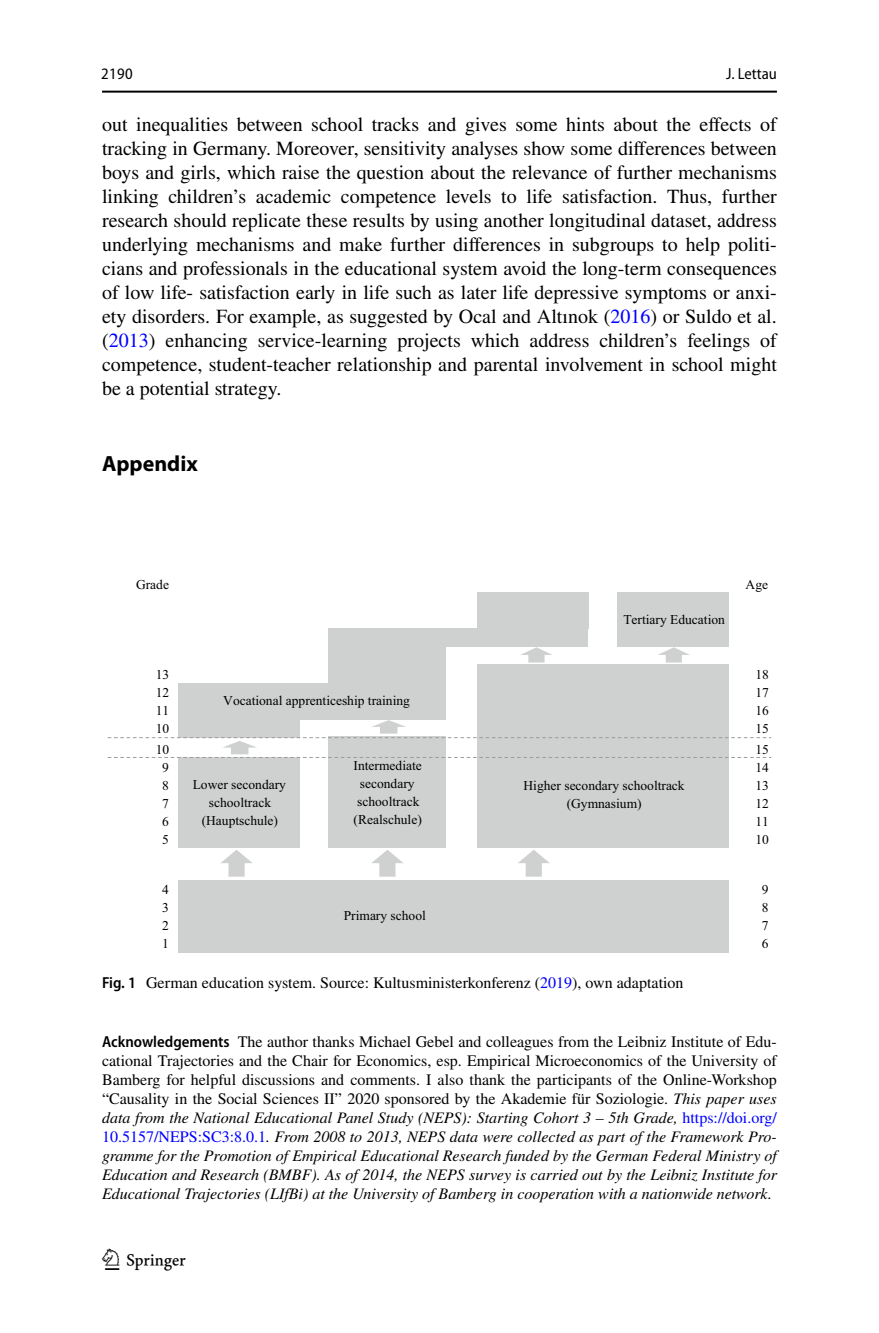
<style>
.page{position:relative;width:879px;height:1333px;background:#fff}
.page>*{position:absolute;margin:0;border:0;box-sizing:border-box;transform-origin:0 0}
.t1{font:30px "Springnew Regular 4";color:#000}
.t2{font:700 22px "Myriad Pro";color:#000}
.t3{font:20px/24px "STIX Regular 2";color:#000;text-align:justify}
.t4{font:italic 16px/19px "STIX";color:#000;text-align:justify}
.t5{font:16px/19px "STIX Regular 2";color:#000;text-align:justify}
.t6{font:16px "Myriad Pro Semi Cn 2";color:#000}
.t7{font:semi-condensed 16px "Myriad Pro";color:#000}
.t8{font:13.4px/18px "Times New Roman";color:#000;text-align:center}
.s1{color:#00f}
.s2{font-family:"Myriad Pro";font-weight:600;font-stretch:semi-condensed}
.s3{font-family:"STIX";font-style:italic}
.s4{font-family:"STIX Regular 2";font-style:normal;color:#00f}
</style>
<div class="page">
<hr style="left:102px;top:91px;width:675px;height:2px;background:#000">
<div style="left:477px;top:592px;width:111px;height:37px;background:#cfd0d0"></div>
<div style="left:617px;top:592px;width:111px;height:37px;background:#cfd0d0"></div>
<div style="left:328px;top:628px;width:260px;height:19px;background:#cfd0d0"></div>
<div style="left:617px;top:628px;width:111px;height:19px;background:#cfd0d0"></div>
<div style="left:328px;top:646px;width:118px;height:19px;background:#cfd0d0"></div>
<div style="left:328px;top:664px;width:118px;height:19px;background:#cfd0d0"></div>
<div style="left:477px;top:664px;width:251px;height:19px;background:#cfd0d0"></div>
<div style="left:178px;top:682px;width:268px;height:37px;background:#cfd0d0"></div>
<div style="left:477px;top:682px;width:251px;height:37px;background:#cfd0d0"></div>
<div style="left:178px;top:718px;width:122px;height:19px;background:#cfd0d0"></div>
<div style="left:477px;top:718px;width:251px;height:19px;background:#cfd0d0"></div>
<div style="left:178px;top:757px;width:122px;height:91px;background:#cfd0d0"></div>
<div style="left:328px;top:757px;width:118px;height:91px;background:#cfd0d0"></div>
<div style="left:477px;top:757px;width:251px;height:91px;background:#cfd0d0"></div>
<div style="left:178px;top:879px;width:550px;height:73px;background:#cfd0d0"></div>
<svg style="left:521px;top:647px;width:31px;height:15px"></svg>
<svg style="left:518px;top:850px;width:31px;height:26px"></svg>
<svg style="left:372px;top:850px;width:31px;height:26px"></svg>
<svg style="left:221px;top:850px;width:31px;height:26px"></svg>
<svg style="left:108px;top:720px;width:663px;height:38px"></svg>
<svg style="left:658px;top:647px;width:32px;height:15px"></svg>
<p class="t7" style="left:101px;top:65px;width:33px">2190</p>
<p class="t6" style="left:726px;top:65px;width:52px">J. Lettau</p>
<p class="t3" style="left:102px;top:114px;width:676px">out inequalities between school tracks and gives some hints about the effects of tracking in Germany. Moreover, sensitivity analyses show some differences between boys and girls, which raise the question about the relevance of further mechanisms linking children’s academic competence levels to life satisfaction. Thus, further research should replicate these results by using another longitudinal dataset, address underlying mechanisms and make further differences in subgroups to help politi&shy;cians and professionals in the educational system avoid the long-term consequences of low life- satisfaction early in life such as later life depressive symptoms or anxi&shy;ety disorders. For example, as suggested by Ocal and Altınok (<span class="s1">2016</span>) or Suldo et al. (<span class="s1">2013</span>) enhancing service-learning projects which address children’s feelings of competence, student-teacher relationship and parental involvement in school might be a potential strategy.</p>
<p class="t2" style="left:102px;top:449px;width:97px">Appendix</p>
<p class="t8" style="left:136px;top:576px;width:34px">Grade</p>
<p class="t8" style="left:745px;top:576px;width:24px">Age</p>
<p class="t8" style="left:623px;top:611px;width:103px">Tertiary Education</p>
<p class="t8" style="left:156px;top:666px;width:15px">13</p>
<p class="t8" style="left:755px;top:666px;width:15px">18</p>
<p class="t8" style="left:156px;top:684px;width:15px">12</p>
<p class="t8" style="left:755px;top:684px;width:15px">17</p>
<p class="t8" style="left:156px;top:702px;width:15px">11</p>
<p class="t8" style="left:755px;top:702px;width:15px">16</p>
<p class="t8" style="left:156px;top:720px;width:15px">10</p>
<p class="t8" style="left:755px;top:720px;width:15px">15</p>
<p class="t8" style="left:156px;top:741px;width:15px">10</p>
<p class="t8" style="left:755px;top:741px;width:15px">15</p>
<p class="t8" style="left:162px;top:759px;width:8px">9</p>
<p class="t8" style="left:755px;top:759px;width:15px">14</p>
<p class="t8" style="left:162px;top:777px;width:8px">8</p>
<p class="t8" style="left:755px;top:777px;width:15px">13</p>
<p class="t8" style="left:162px;top:795px;width:8px">7</p>
<p class="t8" style="left:755px;top:795px;width:15px">12</p>
<p class="t8" style="left:162px;top:813px;width:8px">6</p>
<p class="t8" style="left:755px;top:813px;width:15px">11</p>
<p class="t8" style="left:162px;top:831px;width:8px">5</p>
<p class="t8" style="left:755px;top:831px;width:15px">10</p>
<p class="t8" style="left:223px;top:692px;width:188px">Vocational apprenticeship training</p>
<p class="t8" style="left:354px;top:757px;width:70px">Intermediate secondary schooltrack (Realschule)</p>
<p class="t8" style="left:193px;top:776px;width:95px">Lower secondary schooltrack (Hauptschule)</p>
<p class="t8" style="left:523px;top:777px;width:163px">Higher secondary schooltrack (Gymnasium)</p>
<p class="t8" style="left:162px;top:881px;width:8px">4</p>
<p class="t8" style="left:762px;top:881px;width:8px">9</p>
<p class="t8" style="left:162px;top:899px;width:8px">3</p>
<p class="t8" style="left:762px;top:899px;width:8px">8</p>
<p class="t8" style="left:162px;top:917px;width:8px">2</p>
<p class="t8" style="left:762px;top:917px;width:8px">7</p>
<p class="t8" style="left:162px;top:935px;width:8px">1</p>
<p class="t8" style="left:762px;top:935px;width:8px">6</p>
<p class="t8" style="left:344px;top:908px;width:84px">Primary school</p>
<p class="t5" style="left:102px;top:973px;width:583px"><span class="s2">Fig. 1</span> German education system. Source: Kultusministerkonferenz (<span class="s1">2019</span>), own adaptation</p>
<p class="t5" style="left:102px;top:1032px;width:676px"><span class="s2">Acknowledgements</span> The author thanks Michael Gebel and colleagues from the Leibniz Institute of Edu&shy;cational Trajectories and the Chair for Economics, esp. Empirical Microeconomics of the University of Bamberg for helpful discussions and comments. I also thank the participants of the Online-Workshop “Causality in the Social Sciences II” 2020 sponsored by the Akademie für Soziologie. <span class="s3">This paper uses</span></p>
<p class="t4" style="left:102px;top:1107px;width:676px">data from the National Educational Panel Study (NEPS): Starting Cohort 3 – 5th Grade, <span class="s4">https://doi.org/ 10.5157/NEPS:SC3:8.0.1</span>. From 2008 to 2013, NEPS data were collected as part of the Framework Pro&shy;gramme for the Promotion of Empirical Educational Research funded by the German Federal Ministry of Education and Research (BMBF). As of 2014, the NEPS survey is carried out by the Leibniz Institute for Educational Trajectories (LIfBi) at the University of Bamberg in cooperation with a nationwide network.</p>
<h1 class="t1" style="left:105px;top:1248px;width:83px">1 3</h1>
</div>
